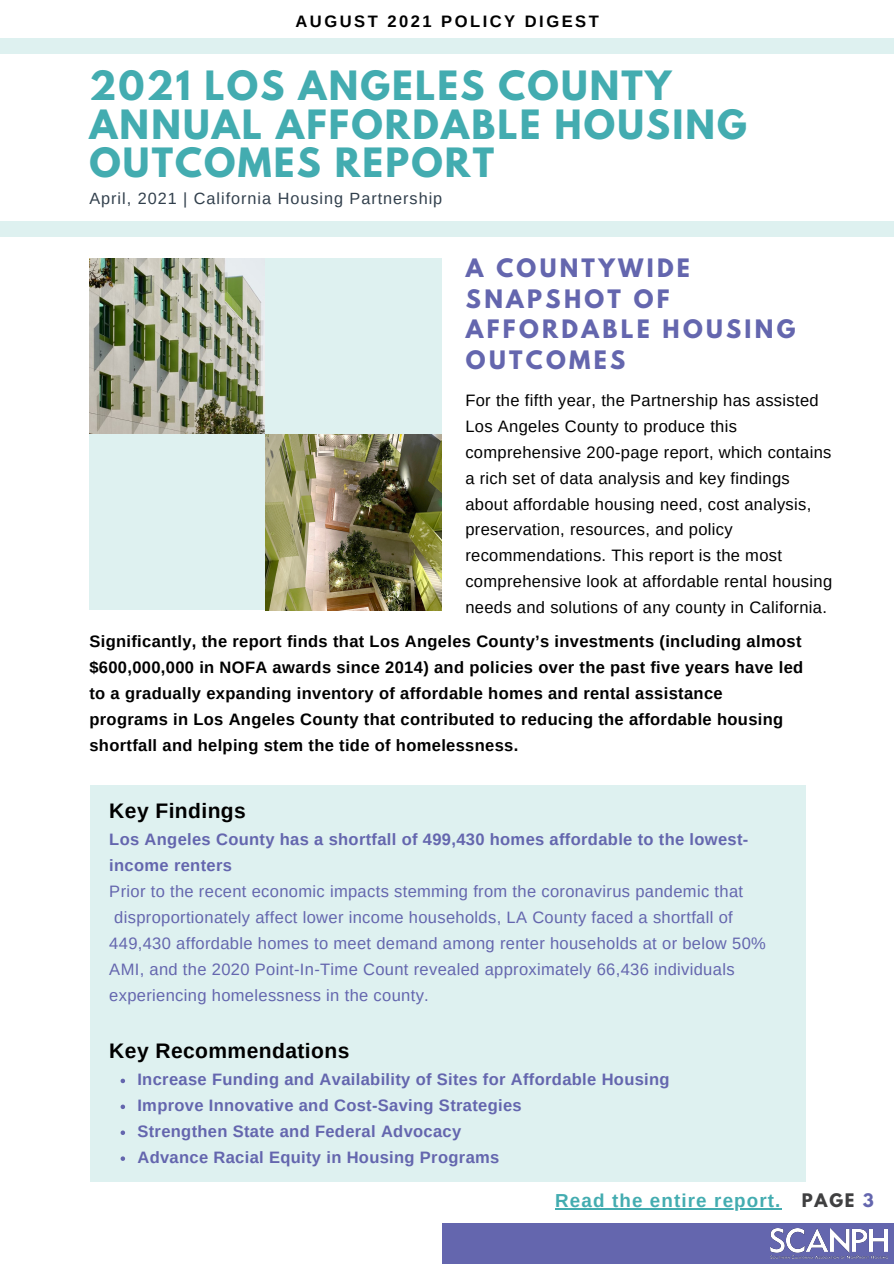
<style>
.page{position:relative;width:894px;height:1264px;background:#fff}
.page>*{position:absolute;margin:0;border:0;box-sizing:border-box;transform-origin:0 0}
.t1{font:700 35.7px/38.8px "League Spartan";letter-spacing:.06em;color:#43acb0}
.t2{font:700 22.5px/30.5px "League Spartan";letter-spacing:.145em;color:#6466ae}
.t3{font:700 21px "Arimo";letter-spacing:.02em;color:#000}
.t4{font:700 18.75px "Arimo";letter-spacing:.06em;color:#43acb0}
.t5{font:16.5px/26px "Arimo";letter-spacing:.02em;color:#000}
.t6{font:700 16.5px/26px "Arimo";letter-spacing:.02em;color:#000}
.t7{font:16.5px/26px "Arimo";letter-spacing:.02em;color:#6466ae}
.t8{font:700 16.5px/26px "Arimo";letter-spacing:.02em;color:#6466ae}
.t9{font:700 16.5px "Arimo";letter-spacing:.15em;color:#000}
.t10{font:700 16.5px "League Spartan";color:#404041}
.t11{font:16.2px "Arimo";letter-spacing:.06em;color:#313f4c}
.s1{color:#6466ae}
</style>
<div class="page">
<div style="left:441px;top:1222px;width:452px;height:41px;background:#6466ae"></div>
<img style="left:770px;top:1228px;width:117px;height:30px">
<div style="left:0;top:221px;width:893px;height:16px;background:#def1f0"></div>
<div style="left:0;top:38px;width:893px;height:16px;background:#def1f0"></div>
<img style="left:89px;top:258px;width:176px;height:176px">
<div style="left:265px;top:258px;width:176px;height:176px;background:#def1f0"></div>
<div style="left:89px;top:434px;width:176px;height:176px;background:#def1f0"></div>
<img style="left:265px;top:434px;width:176px;height:176px">
<hr style="left:555px;top:1208px;width:226px;height:1px;background:#43acb0">
<div style="left:91px;top:785px;width:715px;height:396px;background:#def1f0"></div>
<svg style="left:120px;top:1078px;width:5px;height:5px"></svg>
<svg style="left:120px;top:1104px;width:5px;height:5px"></svg>
<svg style="left:120px;top:1130px;width:5px;height:4px"></svg>
<svg style="left:120px;top:1156px;width:5px;height:4px"></svg>
<p class="t9" style="left:295px;top:12px;width:305px">AUGUST 2021 POLICY DIGEST</p>
<p class="t1" style="left:89px;top:70px;width:658px">2021 LOS ANGELES COUNTY<br>ANNUAL AFFORDABLE HOUSING<br>OUTCOMES REPORT</p>
<p class="t11" style="left:89px;top:189px;width:354px">April, 2021 | California Housing Partnership</p>
<p class="t2" style="left:466px;top:256px;width:331px">A COUNTYWIDE<br>SNAPSHOT OF<br>AFFORDABLE HOUSING<br>OUTCOMES</p>
<p class="t5" style="left:465px;top:387px;width:368px">For the fifth year, the Partnership has assisted Los Angeles County to produce this comprehensive 200-page report, which contains a rich set of data analysis and key findings about affordable housing need, cost analysis, preservation, resources, and policy recommendations. This report is the most comprehensive look at affordable rental housing needs and solutions of any county in California.</p>
<p class="t6" style="left:89px;top:628px;width:715px">Significantly, the report finds that Los Angeles County’s investments (including almost $600,000,000 in NOFA awards since 2014) and policies over the past five years have led to a gradually expanding inventory of affordable homes and rental assistance programs in Los Angeles County that contributed to reducing the affordable housing shortfall and helping stem the tide of homelessness.</p>
<p class="t3" style="left:109px;top:799px;width:138px">Key Findings</p>
<p class="t8" style="left:109px;top:826px;width:640px">Los Angeles County has a shortfall of 499,430 homes affordable to the lowest&shy;income renters</p>
<p class="t7" style="left:109px;top:878px;width:658px">Prior to the recent economic impacts stemming from the coronavirus pandemic that disproportionately affect lower income households, LA County faced a shortfall of 449,430 affordable homes to meet demand among renter households at or below 50% AMI, and the 2020 Point-In-Time Count revealed approximately 66,436 individuals experiencing homelessness in the county.</p>
<p class="t3" style="left:109px;top:1039px;width:241px">Key Recommendations</p>
<p class="t8" style="left:137px;top:1066px;width:533px">Increase Funding and Availability of Sites for Affordable Housing</p>
<p class="t8" style="left:137px;top:1092px;width:386px">Improve Innovative and Cost-Saving Strategies</p>
<p class="t8" style="left:137px;top:1118px;width:325px">Strengthen State and Federal Advocacy</p>
<p class="t8" style="left:137px;top:1144px;width:363px">Advance Racial Equity in Housing Programs</p>
<p class="t4" style="left:555px;top:1190px;width:227px">Read the entire report.</p>
<p class="t10" style="left:801px;top:1192px;width:73px">PAGE <span class="s1">3</span></p>
</div>
